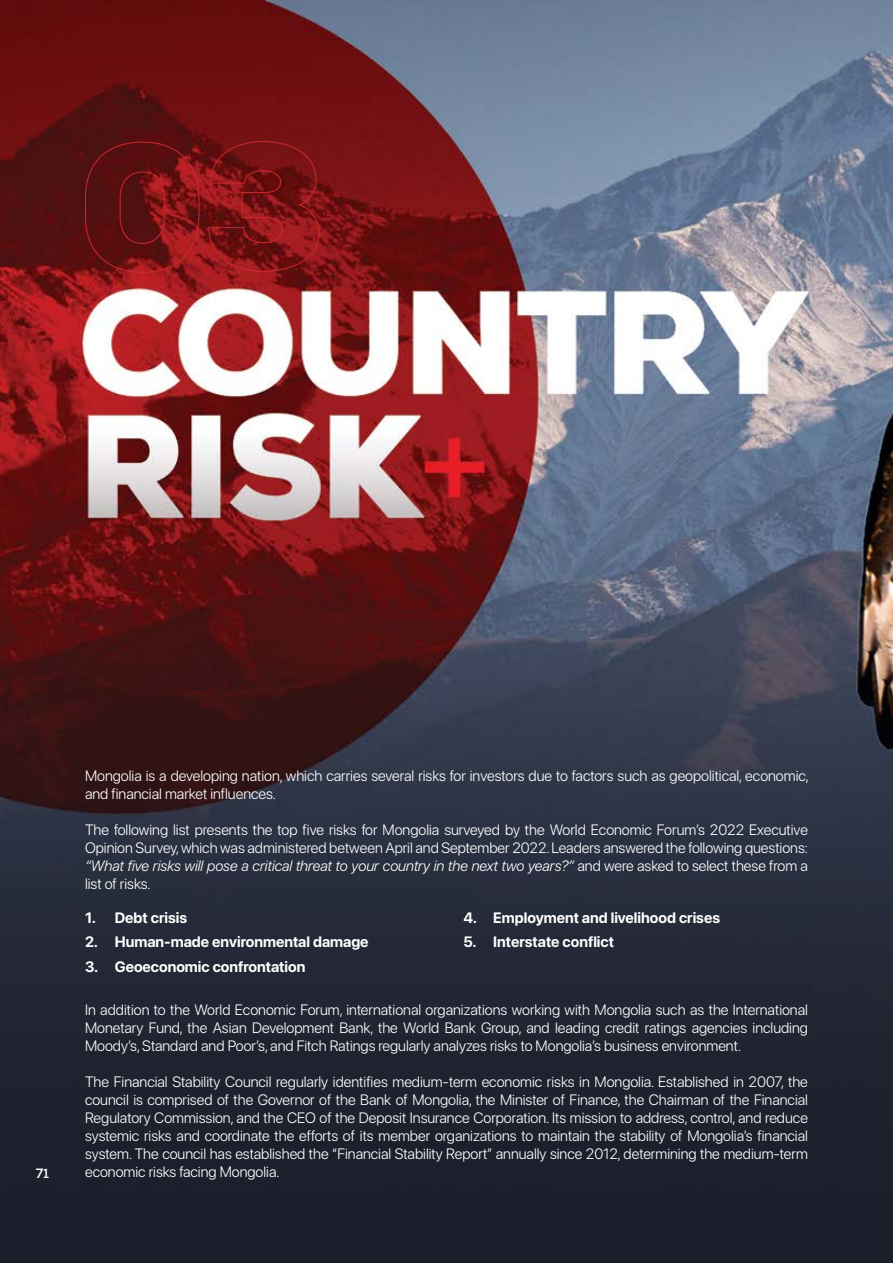
<style>
.page{position:relative;width:893px;height:1263px;background:#fff}
.page>*{position:absolute;margin:0;border:0;box-sizing:border-box;transform-origin:0 0}
.t1{font:300 15px/18px "SF Pro Display";color:#fff;text-align:justify}
.t2{font:700 15px "SF Pro Display";color:#fff}
.t3{font:700 13.5px "Nexa";color:#fff}
.s1{font-style:italic}
</style>
<div class="page">
<img style="left:0;top:0;width:893px;height:1263px">
<svg style="left:85px;top:141px;width:235px;height:132px;background:#761315"></svg>
<p class="t3" style="left:36px;top:1164px;width:15px">71</p>
<p class="t1" style="left:85px;top:767px;width:725px">Mongolia is a developing nation, which carries several risks for investors due to factors such as geopolitical, economic, and financial market influences.</p>
<p class="t1" style="left:85px;top:821px;width:724px">The following list presents the top five risks for Mongolia surveyed by the World Economic Forum’s 2022 Executive Opinion Survey, which was administered between April and September 2022. Leaders answered the following questions: <span class="s1">“What five risks will pose a critical threat to your country in the next two years?”</span> and were asked to select these from a list of risks.</p>
<p class="t2" style="left:85px;top:909px;width:104px">1. Debt crisis</p>
<p class="t2" style="left:85px;top:933px;width:285px">2. Human-made environmental damage</p>
<p class="t2" style="left:85px;top:958px;width:222px">3. Geoeconomic confrontation</p>
<p class="t2" style="left:463px;top:909px;width:258px">4. Employment and livelihood crises</p>
<p class="t2" style="left:463px;top:933px;width:152px">5. Interstate conflict</p>
<p class="t1" style="left:85px;top:1001px;width:724px">In addition to the World Economic Forum, international organizations working with Mongolia such as the International Monetary Fund, the Asian Development Bank, the World Bank Group, and leading credit ratings agencies including Moody’s, Standard and Poor’s, and Fitch Ratings regularly analyzes risks to Mongolia’s business environment.</p>
<p class="t1" style="left:85px;top:1073px;width:724px">The Financial Stability Council regularly identifies medium-term economic risks in Mongolia. Established in 2007, the council is comprised of the Governor of the Bank of Mongolia, the Minister of Finance, the Chairman of the Financial Regulatory Commission, and the CEO of the Deposit Insurance Corporation. Its mission to address, control, and reduce systemic risks and coordinate the efforts of its member organizations to maintain the stability of Mongolia’s financial system. The council has established the “Financial Stability Report” annually since 2012, determining the medium-term economic risks facing Mongolia.</p>
</div>
